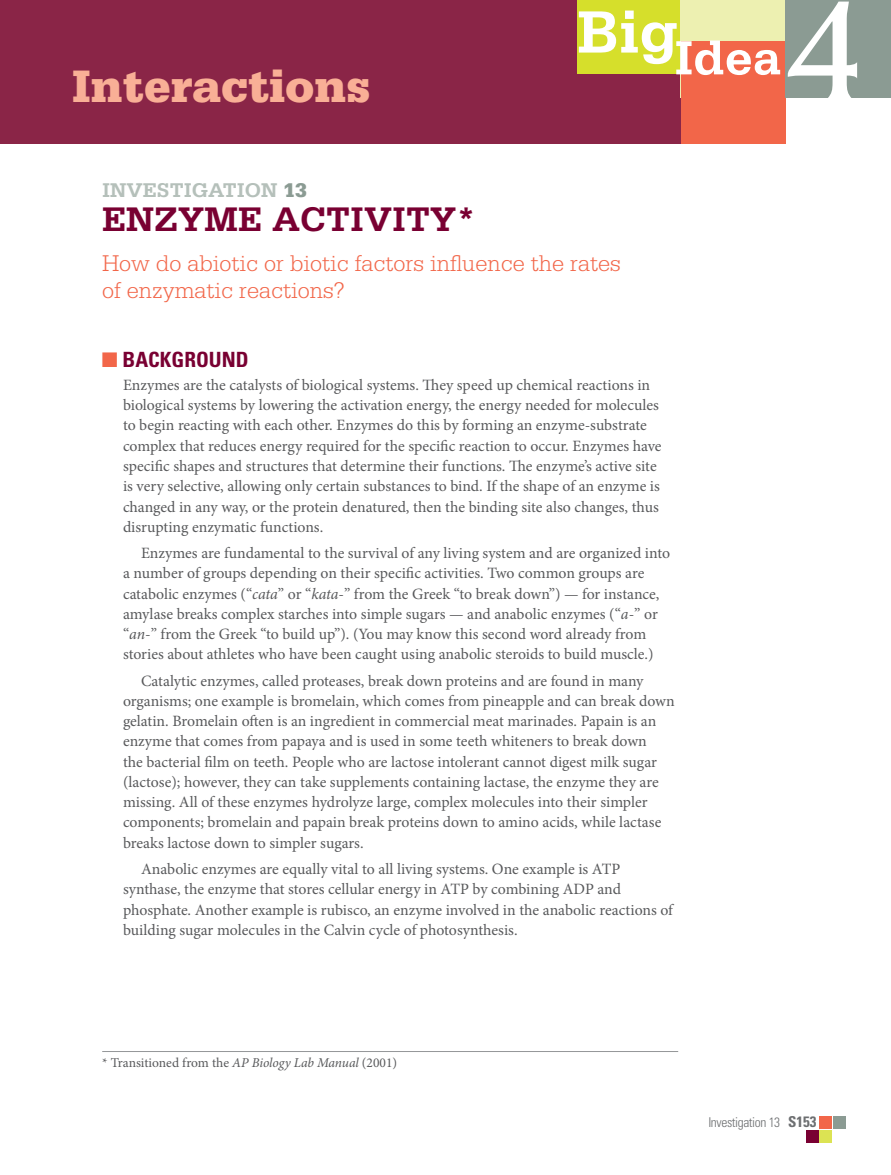
<style>
.page{position:relative;width:891px;height:1175px;background:#fff}
.page>*{position:absolute;margin:0;border:0;box-sizing:border-box;transform-origin:0 0}
.t1{font:136.5px "Minister Std";color:#fff}
.t2{font:700 50.7px "Serifa Std";color:#fff}
.t3{font:900 48px "Serifa Std";color:#f9af96}
.t4{font:700 36px "Serifa Std";color:#790032}
.t5{font:300 24px/26.4px "Serifa Std";color:#f26649}
.t6{font:700 21px "Serifa Std";color:#b5c0ba}
.t7{font:700 condensed 21px "Univers LT Std";color:#790032}
.t8{font:15.75px/20.2px "Minion Pro";color:#58595b}
.t9{font:13.5px "Minion Pro";color:#58595b}
.t10{font:300 condensed 13.5px "Univers LT Std";letter-spacing:-.03em;color:#6d6f71}
.s1{font-weight:900;color:#8b9b93}
.s2{color:#f26649}
.s3{font-style:italic}
.s4{font-weight:700;font-size:15px}
</style>
<div class="page">
<div style="left:0;top:0;width:695px;height:143px;background:#8a2547"></div>
<div style="left:577px;top:0;width:105px;height:73px;background:#d6df2b"></div>
<div style="left:681px;top:0;width:210px;height:98px;background:#edf0b1"></div>
<div style="left:681px;top:41px;width:105px;height:102px;background:#f26649"></div>
<div style="left:786px;top:0;width:105px;height:97px;background:#8b9b93"></div>
<div style="left:820px;top:1116px;width:12px;height:13px;background:#f26649"></div>
<div style="left:820px;top:1130px;width:12px;height:13px;background:#dce353"></div>
<div style="left:834px;top:1116px;width:12px;height:13px;background:#8b9b93"></div>
<div style="left:806px;top:1130px;width:12px;height:13px;background:#790032"></div>
<hr style="left:102px;top:1051px;width:576px;height:1px;background:#949698">
<h3 class="t3" style="left:72px;top:58px;width:300px">Interactions</h3>
<h1 class="t1" style="left:784px;top:-34px;width:82px">4</h1>
<h2 class="t2" style="left:577px;top:28px;width:205px"><sup>BIG</sup>IDEA</h2>
<h3 class="t6" style="left:102px;top:178px;width:15px">INV</h3>
<h3 class="t6" style="left:143px;top:178px;width:165px">ESTIGATION <span class="s1">13</span></h3>
<h3 class="t4" style="left:102px;top:198px;width:376px">ENZYME ACTIVITY*</h3>
<h3 class="t5" style="left:102px;top:250px;width:520px">How do abiotic or biotic factors influence the rates of enzymatic reactions?</h3>
<h3 class="t7" style="left:102px;top:346px;width:72px"><span class="s2">■</span> BACKGROUND</h3>
<p class="t8" style="left:123px;top:375px;width:540px">Enzymes are the catalysts of biological systems. They speed up chemical reactions in biological systems by lowering the activation energy, the energy needed for molecules to begin reacting with each other. Enzymes do this by forming an enzyme-substrate complex that reduces energy required for the specific reaction to occur. Enzymes have specific shapes and structures that determine their functions. The enzyme’s active site is very selective, allowing only certain substances to bind. If the shape of an enzyme is changed in any way, or the protein denatured, then the binding site also changes, thus disrupting enzymatic functions.</p>
<p class="t8" style="left:123px;top:543px;width:549px;text-indent:18px">Enzymes are fundamental to the survival of any living system and are organized into a number of groups depending on their specific activities. Two common groups are catabolic enzymes (“<span class="s3">cata</span>” or “<span class="s3">kata</span>-” from the Greek “to break down”) — for instance, amylase breaks complex starches into simple sugars — and anabolic enzymes (“<span class="s3">a</span>-” or “<span class="s3">an</span>-” from the Greek “to build up”). (You may know this second word already from stories about athletes who have been caught using anabolic steroids to build muscle.)</p>
<p class="t8" style="left:123px;top:670px;width:553px;text-indent:18px">Catalytic enzymes, called proteases, break down proteins and are found in many organisms; one example is bromelain, which comes from pineapple and can break down gelatin. Bromelain often is an ingredient in commercial meat marinades. Papain is an enzyme that comes from papaya and is used in some teeth whiteners to break down<br>the bacterial film on teeth. People who are lactose intolerant cannot digest milk sugar (lactose); however, they can take supplements containing lactase, the enzyme they are missing. All of these enzymes hydrolyze large, complex molecules into their simpler components; bromelain and papain break proteins down to amino acids, while lactase breaks lactose down to simpler sugars.</p>
<p class="t8" style="left:123px;top:859px;width:551px;text-indent:18px">Anabolic enzymes are equally vital to all living systems. One example is ATP synthase, the enzyme that stores cellular energy in ATP by combining ADP and phosphate. Another example is rubisco, an enzyme involved in the anabolic reactions of building sugar molecules in the Calvin cycle of photosynthesis.</p>
<p class="t9" style="left:102px;top:1053px;width:296px">* Transitioned from the <span class="s3">AP Biology Lab Manual</span> (2001)</p>
<p class="t10" style="left:708px;top:1114px;width:110px">Investigation 13 <span class="s4">S153</span></p>
</div>
